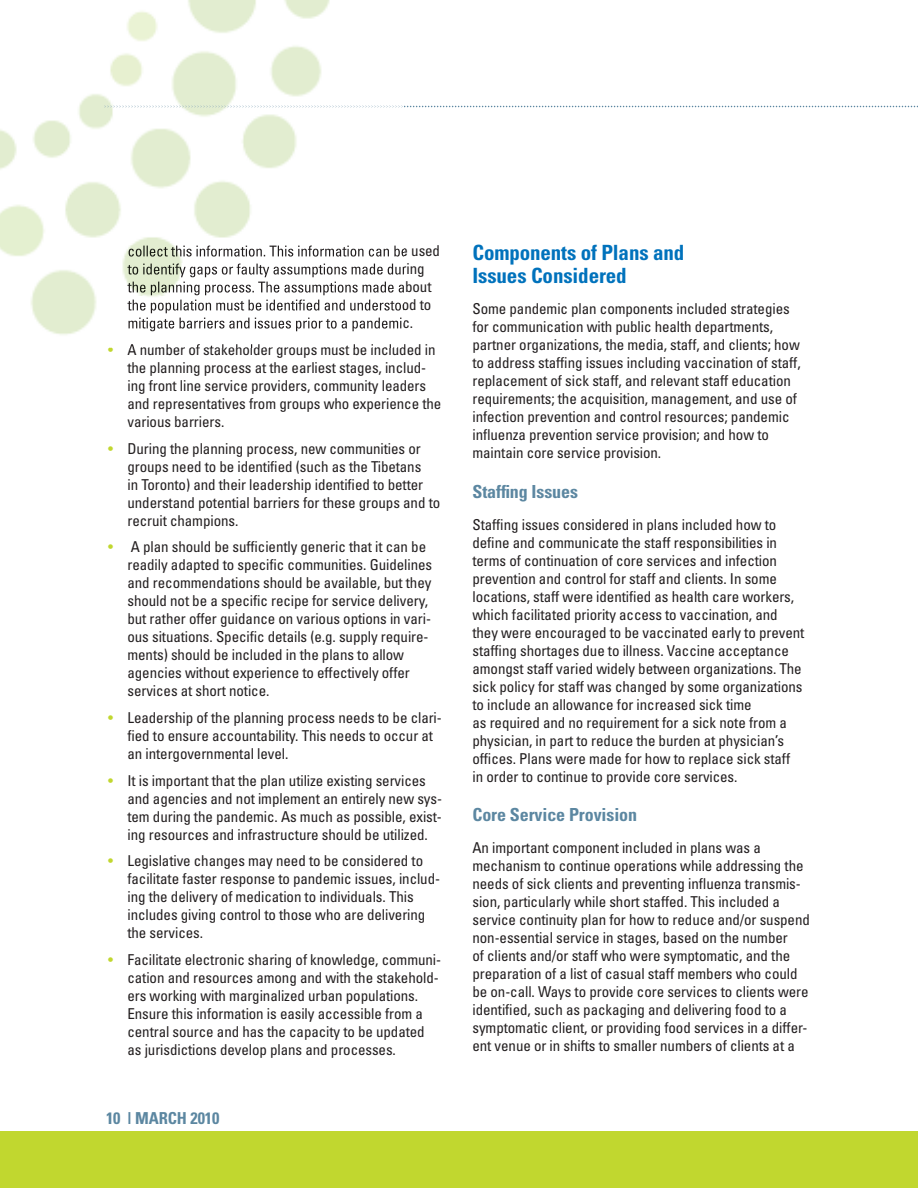
<style>
.page{position:relative;width:918px;height:1188px;background:#fff}
.page>*{position:absolute;margin:0;border:0;box-sizing:border-box;transform-origin:0 0}
.t1{font:700 condensed 21px/22.5px "Univers";letter-spacing:-.005em;color:#0072bc}
.t2{font:700 condensed 18px "Univers";letter-spacing:-.005em;color:#5c87a1}
.t3{font:700 condensed 16.5px "Univers";letter-spacing:-.005em;color:#5c87a1}
.t4{font:condensed 15px/18px "Univers";letter-spacing:-.005em;color:#231f20}
.s1{color:#c1d72f}
</style>
<div class="page">
<div style="left:0;top:1132px;width:918px;height:56px;background:#c1d72f"></div>
<img style="left:0;top:0;width:402px;height:335px">
<img style="left:108px;top:246px;width:296px;height:11px">
<img style="left:127px;top:264px;width:277px;height:13px">
<img style="left:127px;top:282px;width:277px;height:13px">
<img style="left:127px;top:300px;width:277px;height:13px">
<img style="left:128px;top:318px;width:276px;height:13px">
<img style="left:130px;top:344px;width:261px;height:3px">
<svg style="left:104px;top:106px;width:814px;height:1px"></svg>
<p class="t4" style="left:128px;top:340px;width:315px;text-indent:-20px"><span class="s1">•</span> A number of stakeholder groups must be included in the planning process at the earliest stages, includ&shy;ing front line service providers, community leaders and representatives from groups who experience the various barriers.</p>
<p class="t4" style="left:128px;top:439px;width:314px;text-indent:-20px"><span class="s1">•</span> During the planning process, new communities or groups need to be identified (such as the Tibetans<br>in Toronto) and their leadership identified to better understand potential barriers for these groups and to recruit champions.</p>
<p class="t4" style="left:128px;top:538px;width:306px;text-indent:-20px"><span class="s1">•</span> A plan should be sufficiently generic that it can be readily adapted to specific communities. Guidelines and recommendations should be available, but they should not be a specific recipe for service delivery, but rather offer guidance on various options in vari&shy;ous situations. Specific details (e.g. supply require&shy;ments) should be included in the plans to allow agencies without experience to effectively offer services at short notice.</p>
<p class="t4" style="left:128px;top:708px;width:316px;text-indent:-20px"><span class="s1">•</span> Leadership of the planning process needs to be clari&shy;fied to ensure accountability. This needs to occur at an intergovernmental level.</p>
<p class="t4" style="left:128px;top:771px;width:316px;text-indent:-20px"><span class="s1">•</span> It is important that the plan utilize existing services and agencies and not implement an entirely new sys&shy;tem during the pandemic. As much as possible, exist&shy;ing resources and infrastructure should be utilized.</p>
<p class="t4" style="left:128px;top:852px;width:314px;text-indent:-20px"><span class="s1">•</span> Legislative changes may need to be considered to facilitate faster response to pandemic issues, includ&shy;ing the delivery of medication to individuals. This includes giving control to those who are delivering the services.</p>
<p class="t4" style="left:128px;top:950px;width:315px;text-indent:-20px"><span class="s1">•</span> Facilitate electronic sharing of knowledge, communi&shy;cation and resources among and with the stakehold&shy;ers working with marginalized urban populations.<br>Ensure this information is easily accessible from a central source and has the capacity to be updated as jurisdictions develop plans and processes.</p>
<p class="t3" style="left:106px;top:1108px;width:115px">10 | MARCH 2010</p>
<h1 class="t1" style="left:472px;top:241px;width:213px">Components of Plans and<br>Issues Considered</h1>
<p class="t4" style="left:472px;top:300px;width:330px">Some pandemic plan components included strategies for communication with public health departments, partner organizations, the media, staff, and clients; how to address staffing issues including vaccination of staff, replacement of sick staff, and relevant staff education requirements; the acquisition, management, and use of infection prevention and control resources; pandemic influenza prevention service provision; and how to maintain core service provision.</p>
<p class="t2" style="left:472px;top:481px;width:107px">Staffing Issues</p>
<p class="t4" style="left:472px;top:515px;width:333px">Staffing issues considered in plans included how to define and communicate the staff responsibilities in terms of continuation of core services and infection prevention and control for staff and clients. In some locations, staff were identified as health care workers, which facilitated priority access to vaccination, and they were encouraged to be vaccinated early to prevent staffing shortages due to illness. Vaccine acceptance amongst staff varied widely between organizations. The sick policy for staff was changed by some organizations to include an allowance for increased sick time<br>as required and no requirement for a sick note from a physician, in part to reduce the burden at physician’s offices. Plans were made for how to replace sick staff in order to continue to provide core services.</p>
<p class="t2" style="left:472px;top:804px;width:166px">Core Service Provision</p>
<p class="t4" style="left:472px;top:838px;width:339px">An important component included in plans was a mechanism to continue operations while addressing the needs of sick clients and preventing influenza transmis&shy;sion, particularly while short staffed. This included a service continuity plan for how to reduce and/or suspend non-essential service in stages, based on the number<br>of clients and/or staff who were symptomatic, and the preparation of a list of casual staff members who could be on-call. Ways to provide core services to clients were identified, such as packaging and delivering food to a symptomatic client, or providing food services in a differ&shy;ent venue or in shifts to smaller numbers of clients at a</p>
</div>
